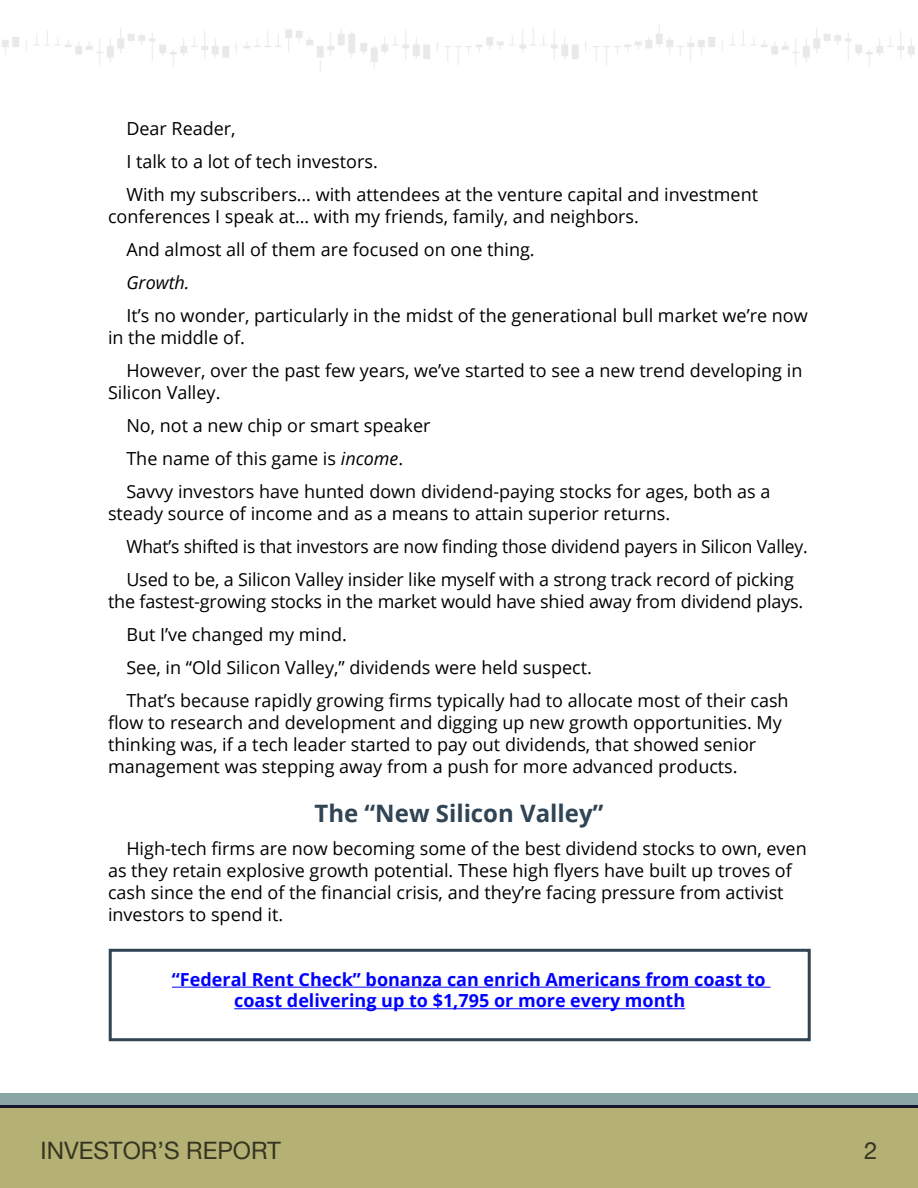
<style>
.page{position:relative;width:918px;height:1188px;background:#fff}
.page>*{position:absolute;margin:0;border:0;box-sizing:border-box;transform-origin:0 0}
.t1{font:700 24px "Open Sans";color:#304454}
.t2{font:24px "Helvetica Neue";color:#343522}
.t3{font:18px/32.8px "Open Sans";color:#000}
.t4{font:700 18px/21.6px "Open Sans";color:#00f}
.t5{font:italic 18px "Open Sans";color:#000}
.s1{font-style:italic}
</style>
<div class="page">
<img style="left:2px;top:25px;width:913px;height:46px">
<div style="left:0;top:1094px;width:918px;height:13px;background:#8aa5a5"></div>
<div style="left:0;top:1106px;width:918px;height:82px;background:#b5b174"></div>
<hr style="left:0;top:1106px;width:918px;height:2px;background:#18162b">
<hr style="left:172px;top:987px;width:598px;height:1px;background:#00f">
<hr style="left:234px;top:1008px;width:451px;height:1px;background:#00f">
<div style="left:109px;top:949px;width:702px;height:92px;border:3px solid #304454"></div>
<p class="t3" style="left:126px;top:112px;width:633px">Dear Reader,<br>I talk to a lot of tech investors.<br>With my subscribers… with attendees at the venture capital and investment</p>
<p class="t3" style="left:126px;top:200px;width:514px;text-indent:-18px">conferences I speak at… with my friends, family, and neighbors.<br>And almost all of them are focused on one thing.</p>
<p class="t5" style="left:126px;top:270px;width:65px">Growth.</p>
<p class="t3" style="left:108px;top:304px;width:701px;line-height:22px;text-indent:18px">It’s no wonder, particularly in the midst of the generational bull market we’re now in the middle of.</p>
<p class="t3" style="left:108px;top:359px;width:696px;line-height:22px;text-indent:18px">However, over the past few years, we’ve started to see a new trend developing in<br>Silicon Valley.</p>
<p class="t3" style="left:126px;top:409px;width:646px">No, not a new chip or smart speaker<br>The name of this game is <span class="s1">income</span>.<br>Savvy investors have hunted down dividend-paying stocks for ages, both as a</p>
<p class="t3" style="left:126px;top:497px;width:683px;text-indent:-18px">steady source of income and as a means to attain superior returns.<br>What’s shifted is that investors are now finding those dividend payers in Silicon Valley.<br>Used to be, a Silicon Valley insider like myself with a strong track record of picking</p>
<p class="t3" style="left:126px;top:585px;width:679px;text-indent:-18px">the fastest-growing stocks in the market would have shied away from dividend plays.<br>But I’ve changed my mind.<br>See, in “Old Silicon Valley,” dividends were held suspect.<br>That’s because rapidly growing firms typically had to allocate most of their cash</p>
<p class="t3" style="left:108px;top:711px;width:675px;line-height:22px">flow to research and development and digging up new growth opportunities. My thinking was, if a tech leader started to pay out dividends, that showed senior management was stepping away from a push for more advanced products.</p>
<h1 class="t1" style="left:315px;top:796px;width:290px">The “New Silicon Valley”</h1>
<p class="t3" style="left:108px;top:837px;width:700px;line-height:22px;text-indent:18px">High-tech firms are now becoming some of the best dividend stocks to own, even as they retain explosive growth potential. These high flyers have built up troves of cash since the end of the financial crisis, and they’re facing pressure from activist investors to spend it.</p>
<p class="t4" style="left:234px;top:968px;width:533px;text-indent:-62px">“Federal Rent Check” bonanza can enrich Americans from coast to coast delivering up to $1,795 or more every month</p>
<h1 class="t2" style="left:40px;top:1133px;width:242px">INVESTOR’S REPORT</h1>
<h1 class="t2" style="left:864px;top:1133px;width:15px">2</h1>
</div>
